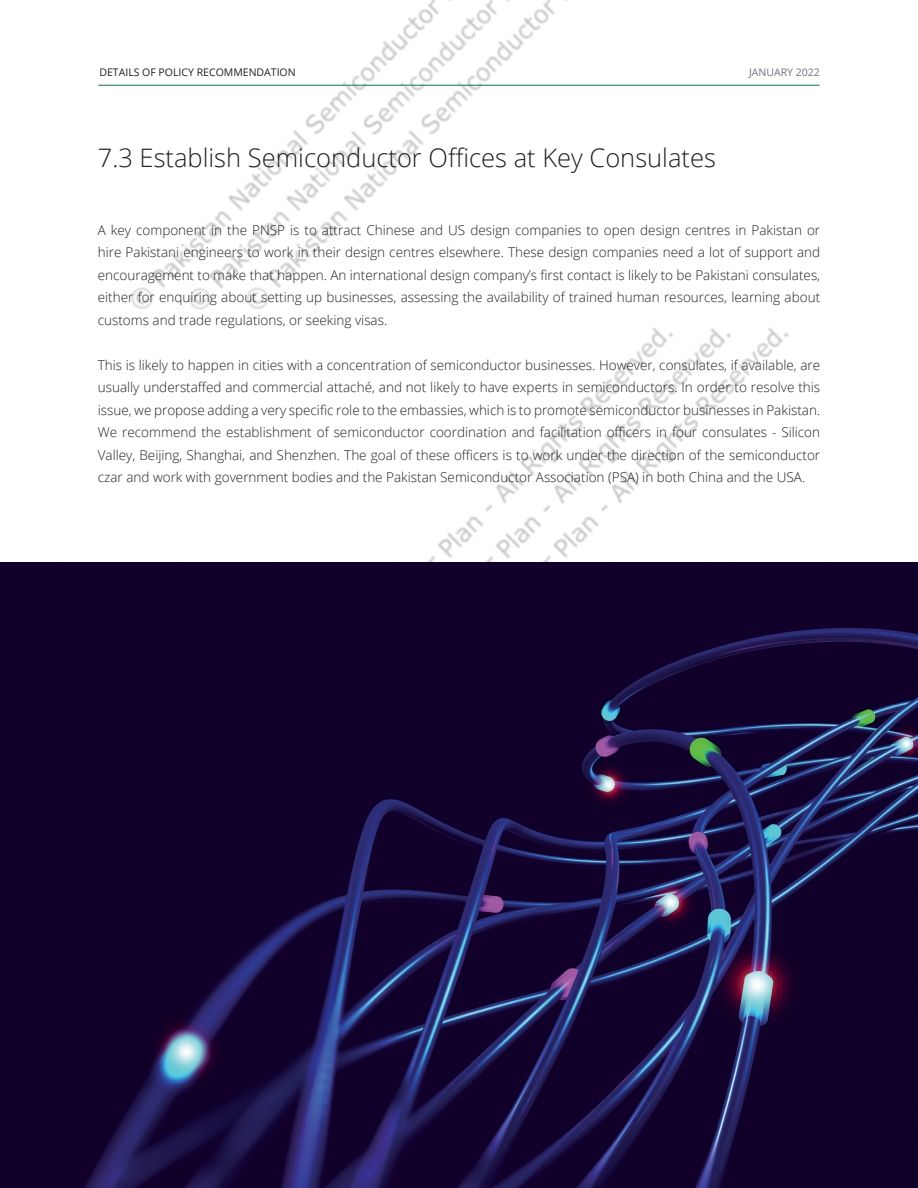
<style>
.page{position:relative;width:918px;height:1188px;background:#fff}
.page>*{position:absolute;margin:0;border:0;box-sizing:border-box;transform-origin:0 0}
.t1{font:300 25.5px "Open Sans";color:#231f20}
.t2{font:300 13.5px/22.5px "Open Sans";color:#231f20;text-align:justify}
.t3{font:10.5px "Open Sans";color:#231f20}
.t4{font:10.5px "Open Sans";color:#6d767f}
</style>
<div class="page">
<img style="left:238px;top:0;width:557px;height:563px">
<hr style="left:98px;top:85px;width:722px;height:1px;background:#007c3b">
<img style="left:0;top:563px;width:918px;height:625px">
<p class="t3" style="left:99px;top:65px;width:198px">DETAILS OF POLICY RECOMMENDATION</p>
<p class="t4" style="left:749px;top:65px;width:72px">JANUARY 2022</p>
<h1 class="t1" style="left:98px;top:140px;width:620px">7.3 Establish Semiconductor Offices at Key Consulates</h1>
<p class="t2" style="left:98px;top:218px;width:724px">A key component in the PNSP is to attract Chinese and US design companies to open design centres in Pakistan or hire Pakistani engineers to work in their design centres elsewhere. These design companies need a lot of support and encouragement to make that happen. An international design company’s first contact is likely to be Pakistani consulates, either for enquiring about setting up businesses, assessing the availability of trained human resources, learning about customs and trade regulations, or seeking visas.</p>
<p class="t2" style="left:98px;top:353px;width:724px">This is likely to happen in cities with a concentration of semiconductor businesses. However, consulates, if available, are usually understaffed and commercial attaché, and not likely to have experts in semiconductors. In order to resolve this issue, we propose adding a very specific role to the embassies, which is to promote semiconductor businesses in Pakistan.<br>We recommend the establishment of semiconductor coordination and facilitation officers in four consulates - Silicon Valley, Beijing, Shanghai, and Shenzhen. The goal of these officers is to work under the direction of the semiconductor czar and work with government bodies and the Pakistan Semiconductor Association (PSA) in both China and the USA.</p>
</div>
